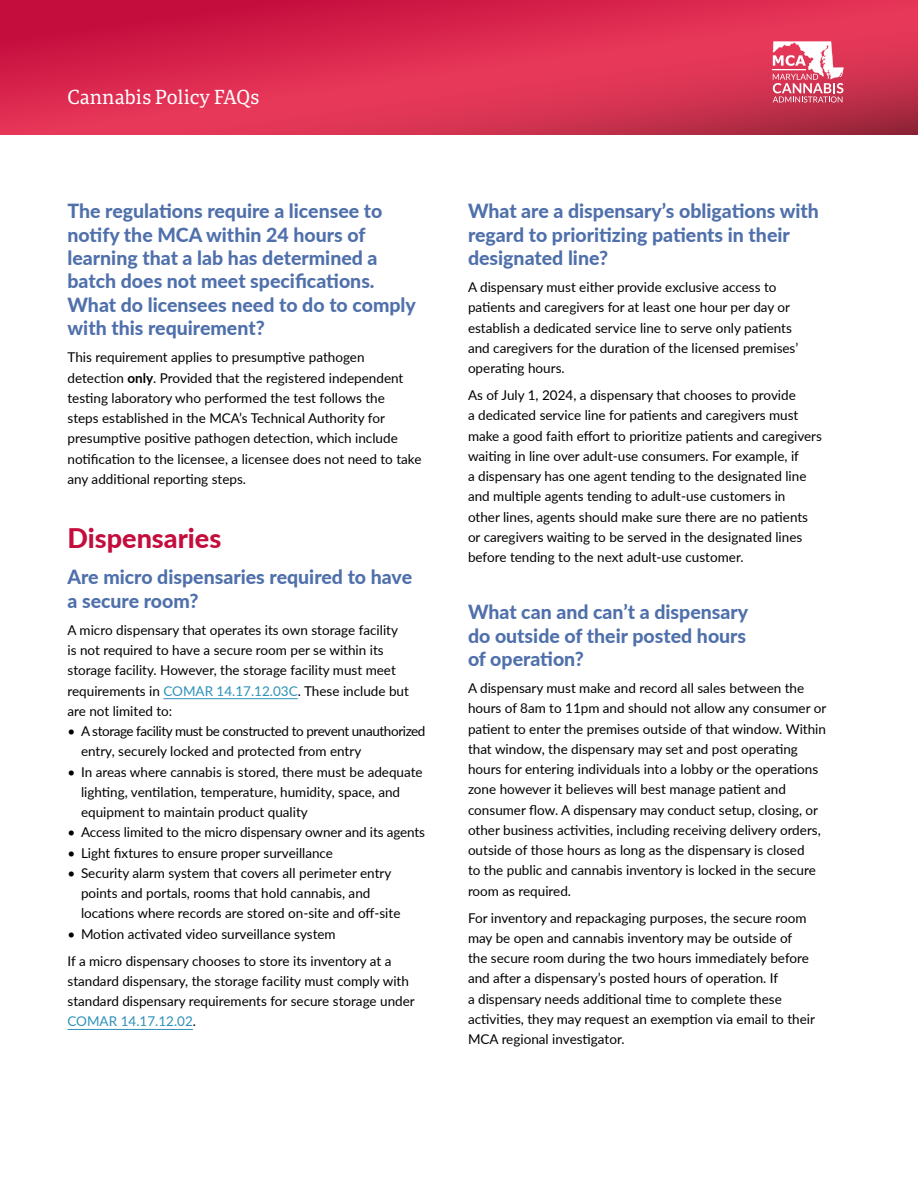
<style>
.page{position:relative;width:918px;height:1188px;background:#fff}
.page>*{position:absolute;margin:0;border:0;box-sizing:border-box;transform-origin:0 0}
.t1{font:800 27px "Lato";color:#c40d3d}
.t2{font:800 19.5px/23.4px "Lato";color:#4f70ab}
.t3{font:19.5px "Portada";color:#fff}
.t4{font:13.5px/20.2px "Lato";color:#000}
.t5{font:13.5px/20.2px "Lato";letter-spacing:-.03em;color:#000}
.s1{font-weight:700}
.s2{color:#2e91ba}
</style>
<div class="page">
<hr style="left:163px;top:698px;width:135px;height:1px;background:#2e91ba">
<hr style="left:68px;top:1029px;width:125px;height:1px;background:#2e91ba">
<svg style="left:0;top:0;width:918px;height:135px;background:#d72b4e"></svg>
<svg style="left:773px;top:41px;width:71px;height:62px"></svg>
<h2 class="t3" style="left:68px;top:83px;width:193px">Cannabis Policy FAQs</h2>
<h2 class="t2" style="left:68px;top:199px;width:350px">The regulations require a licensee to notify the MCA within 24 hours of learning that a lab has determined a batch does not meet specifications.<br>What do licensees need to do to comply with this requirement?</h2>
<p class="t4" style="left:68px;top:347px;width:356px">This requirement applies to presumptive pathogen detection <span class="s1">only</span>. Provided that the registered independent testing laboratory who performed the test follows the<br>steps established in the MCA’s Technical Authority for presumptive positive pathogen detection, which include notification to the licensee, a licensee does not need to take any additional reporting steps.</p>
<h1 class="t1" style="left:68px;top:518px;width:155px">Dispensaries</h1>
<h2 class="t2" style="left:68px;top:565px;width:346px">Are micro dispensaries required to have a secure room?</h2>
<p class="t4" style="left:68px;top:619px;width:343px">A micro dispensary that operates its own storage facility is not required to have a secure room per se within its storage facility. However, the storage facility must meet requirements in <span class="s2">COMAR 14.17.12.03C</span>. These include but are not limited to:</p>
<p class="t5" style="left:81px;top:720px;width:346px;text-indent:-14px">• A storage facility must be constructed to prevent unauthorized entry, securely locked and protected from entry</p>
<p class="t4" style="left:81px;top:761px;width:343px;text-indent:-14px">• In areas where cannabis is stored, there must be adequate lighting, ventilation, temperature, humidity, space, and equipment to maintain product quality</p>
<p class="t4" style="left:68px;top:822px;width:359px">• Access limited to the micro dispensary owner and its agents</p>
<p class="t4" style="left:68px;top:842px;width:267px">• Light fixtures to ensure proper surveillance</p>
<p class="t4" style="left:81px;top:862px;width:321px;text-indent:-14px">• Security alarm system that covers all perimeter entry points and portals, rooms that hold cannabis, and locations where records are stored on-site and off-site</p>
<p class="t4" style="left:68px;top:920px;width:326px;line-height:27px">• Motion activated video surveillance system<br>If a micro dispensary chooses to store its inventory at a</p>
<p class="t4" style="left:68px;top:970px;width:349px">standard dispensary, the storage facility must comply with standard dispensary requirements for secure storage under<br><span class="s2">COMAR 14.17.12.02</span>.</p>
<h2 class="t2" style="left:468px;top:199px;width:352px">What are a dispensary’s obligations with regard to prioritizing patients in their designated line?</h2>
<p class="t4" style="left:468px;top:276px;width:332px">A dispensary must either provide exclusive access to patients and caregivers for at least one hour per day or establish a dedicated service line to serve only patients and caregivers for the duration of the licensed premises’ operating hours.</p>
<p class="t4" style="left:468px;top:384px;width:356px">As of July 1, 2024, a dispensary that chooses to provide<br>a dedicated service line for patients and caregivers must make a good faith effort to prioritize patients and caregivers waiting in line over adult-use consumers. For example, if<br>a dispensary has one agent tending to the designated line and multiple agents tending to adult-use customers in<br>other lines, agents should make sure there are no patients or caregivers waiting to be served in the designated lines before tending to the next adult-use customer.</p>
<h2 class="t2" style="left:468px;top:600px;width:282px;text-align:justify">What can and can’t a dispensary do outside of their posted hours of operation?</h2>
<p class="t4" style="left:468px;top:677px;width:360px">A dispensary must make and record all sales between the hours of 8am to 11pm and should not allow any consumer or patient to enter the premises outside of that window. Within that window, the dispensary may set and post operating hours for entering individuals into a lobby or the operations zone however it believes will best manage patient and consumer flow. A dispensary may conduct setup, closing, or other business activities, including receiving delivery orders, outside of those hours as long as the dispensary is closed<br>to the public and cannabis inventory is locked in the secure room as required.</p>
<p class="t4" style="left:468px;top:907px;width:349px">For inventory and repackaging purposes, the secure room may be open and cannabis inventory may be outside of the secure room during the two hours immediately before and after a dispensary’s posted hours of operation. If<br>a dispensary needs additional time to complete these activities, they may request an exemption via email to their MCA regional investigator.</p>
</div>
